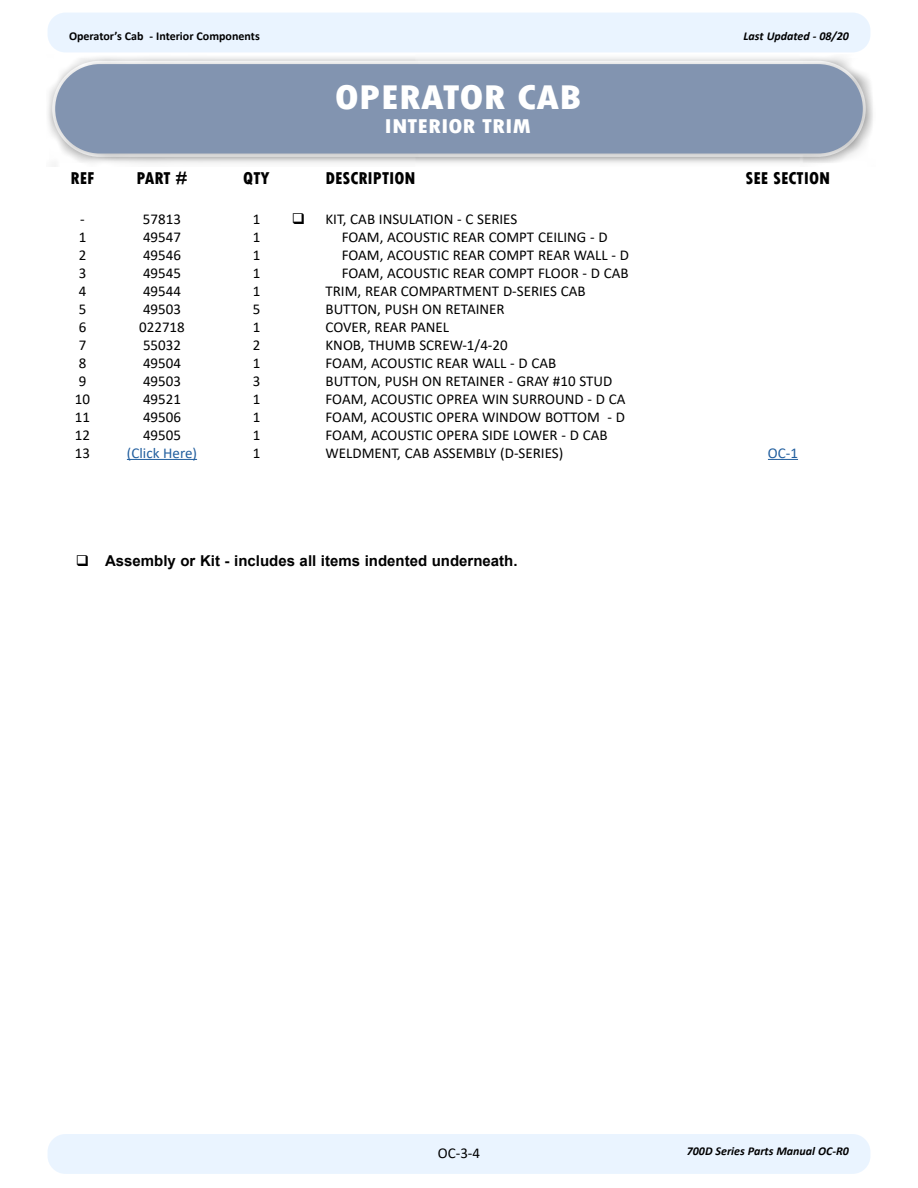
<style>
.page{position:relative;width:918px;height:1188px;background:#fff}
.page>*{position:absolute;margin:0;border:0;box-sizing:border-box;transform-origin:0 0}
.t1{font:800 condensed 36px "Tw Cen";color:#fff;scale:1.2 1}
.t2{font:800 condensed 21px "Tw Cen";color:#fff;scale:1.2 1}
.t3{font:800 condensed 18px "Tw Cen";color:#000}
.t4{font:15px "Calibri";color:#000}
.t5{font:700 15px "Arial";color:#000}
.t6{font:15px "Calibri";color:#215e9e}
.t7{font:italic 700 12px "Calibri";color:#000}
.t8{font:700 12px "Calibri";color:#000}
</style>
<div class="page">
<div style="left:48px;top:1134px;width:822px;height:40px;background:#eaf4ff;border-radius:18px"></div>
<div style="left:48px;top:13px;width:822px;height:39px;background:#eaf4ff;border-radius:18px"></div>
<hr style="left:127px;top:459px;width:70px;height:1px;background:#215e9e">
<hr style="left:768px;top:459px;width:30px;height:1px;background:#215e9e">
<div style="left:46px;top:55px;width:830px;height:112px;background:#f8f8f8"></div>
<div style="left:49px;top:58px;width:824px;height:105px;background:#000;opacity:.28"></div>
<div style="left:55px;top:64px;width:808px;height:90px;background:#8294b0;border-radius:45px"></div>
<p class="t8" style="left:69px;top:27px;width:192px">Operator’s Cab - Interior Components</p>
<h1 class="t1" style="left:335px;top:76px;width:207px">OPERATOR CAB</h1>
<h2 class="t2" style="left:385px;top:114px;width:124px">INTERIOR TRIM</h2>
<p class="t7" style="left:744px;top:27px;width:107px">Last Updated - 08/20</p>
<p class="t3" style="left:71px;top:168px;width:25px">REF</p>
<p class="t3" style="left:136px;top:168px;width:53px">PART #</p>
<p class="t3" style="left:243px;top:168px;width:28px">QTY</p>
<p class="t3" style="left:326px;top:168px;width:92px">DESCRIPTION</p>
<p class="t3" style="left:746px;top:168px;width:86px">SEE SECTION</p>
<p class="t4" style="left:80px;top:208px;width:6px">-</p>
<p class="t4" style="left:143px;top:208px;width:40px">57813</p>
<p class="t4" style="left:253px;top:208px;width:9px">1</p>
<p class="t4" style="left:292px;top:208px;width:227px">❑ KIT, CAB INSULATION - C SERIES</p>
<p class="t4" style="left:79px;top:226px;width:9px">1</p>
<p class="t4" style="left:143px;top:226px;width:40px">49547</p>
<p class="t4" style="left:253px;top:226px;width:9px">1</p>
<p class="t4" style="left:342px;top:226px;width:267px">FOAM, ACOUSTIC REAR COMPT CEILING - D</p>
<p class="t4" style="left:79px;top:244px;width:9px">2</p>
<p class="t4" style="left:143px;top:244px;width:40px">49546</p>
<p class="t4" style="left:253px;top:244px;width:9px">1</p>
<p class="t4" style="left:342px;top:244px;width:289px">FOAM, ACOUSTIC REAR COMPT REAR WALL - D</p>
<p class="t4" style="left:79px;top:262px;width:9px">3</p>
<p class="t4" style="left:143px;top:262px;width:40px">49545</p>
<p class="t4" style="left:253px;top:262px;width:9px">1</p>
<p class="t4" style="left:342px;top:262px;width:289px">FOAM, ACOUSTIC REAR COMPT FLOOR - D CAB</p>
<p class="t4" style="left:79px;top:280px;width:9px">4</p>
<p class="t4" style="left:143px;top:280px;width:40px">49544</p>
<p class="t4" style="left:253px;top:280px;width:9px">1</p>
<p class="t4" style="left:326px;top:280px;width:262px">TRIM, REAR COMPARTMENT D-SERIES CAB</p>
<p class="t4" style="left:79px;top:298px;width:9px">5</p>
<p class="t4" style="left:143px;top:298px;width:40px">49503</p>
<p class="t4" style="left:253px;top:298px;width:9px">5</p>
<p class="t4" style="left:326px;top:298px;width:181px">BUTTON, PUSH ON RETAINER</p>
<p class="t4" style="left:79px;top:316px;width:9px">6</p>
<p class="t4" style="left:139px;top:316px;width:47px">022718</p>
<p class="t4" style="left:253px;top:316px;width:9px">1</p>
<p class="t4" style="left:326px;top:316px;width:125px">COVER, REAR PANEL</p>
<p class="t4" style="left:79px;top:334px;width:9px">7</p>
<p class="t4" style="left:143px;top:334px;width:40px">55032</p>
<p class="t4" style="left:253px;top:334px;width:9px">2</p>
<p class="t4" style="left:326px;top:334px;width:184px">KNOB, THUMB SCREW-1/4-20</p>
<p class="t4" style="left:79px;top:352px;width:9px">8</p>
<p class="t4" style="left:143px;top:352px;width:40px">49504</p>
<p class="t4" style="left:253px;top:352px;width:9px">1</p>
<p class="t4" style="left:326px;top:352px;width:232px">FOAM, ACOUSTIC REAR WALL - D CAB</p>
<p class="t4" style="left:79px;top:370px;width:9px">9</p>
<p class="t4" style="left:143px;top:370px;width:40px">49503</p>
<p class="t4" style="left:253px;top:370px;width:9px">3</p>
<p class="t4" style="left:326px;top:370px;width:288px">BUTTON, PUSH ON RETAINER - GRAY #10 STUD</p>
<p class="t4" style="left:75px;top:388px;width:17px">10</p>
<p class="t4" style="left:143px;top:388px;width:40px">49521</p>
<p class="t4" style="left:253px;top:388px;width:9px">1</p>
<p class="t4" style="left:326px;top:388px;width:301px">FOAM, ACOUSTIC OPREA WIN SURROUND - D CA</p>
<p class="t4" style="left:75px;top:406px;width:17px">11</p>
<p class="t4" style="left:143px;top:406px;width:40px">49506</p>
<p class="t4" style="left:253px;top:406px;width:9px">1</p>
<p class="t4" style="left:326px;top:406px;width:301px">FOAM, ACOUSTIC OPERA WINDOW BOTTOM - D</p>
<p class="t4" style="left:75px;top:424px;width:17px">12</p>
<p class="t4" style="left:143px;top:424px;width:40px">49505</p>
<p class="t4" style="left:253px;top:424px;width:9px">1</p>
<p class="t4" style="left:326px;top:424px;width:284px">FOAM, ACOUSTIC OPERA SIDE LOWER - D CAB</p>
<p class="t4" style="left:75px;top:442px;width:17px">13</p>
<p class="t6" style="left:127px;top:442px;width:72px">(Click Here)</p>
<p class="t4" style="left:253px;top:442px;width:9px">1</p>
<p class="t4" style="left:326px;top:442px;width:239px">WELDMENT, CAB ASSEMBLY (D-SERIES)</p>
<p class="t6" style="left:768px;top:442px;width:32px">OC-1</p>
<p class="t5" style="left:76px;top:550px;width:443px">❑ Assembly or Kit - includes all items indented underneath.</p>
<p class="t4" style="left:438px;top:1142px;width:44px">OC-3-4</p>
<p class="t7" style="left:687px;top:1142px;width:164px">700D Series Parts Manual OC-R0</p>
</div>
